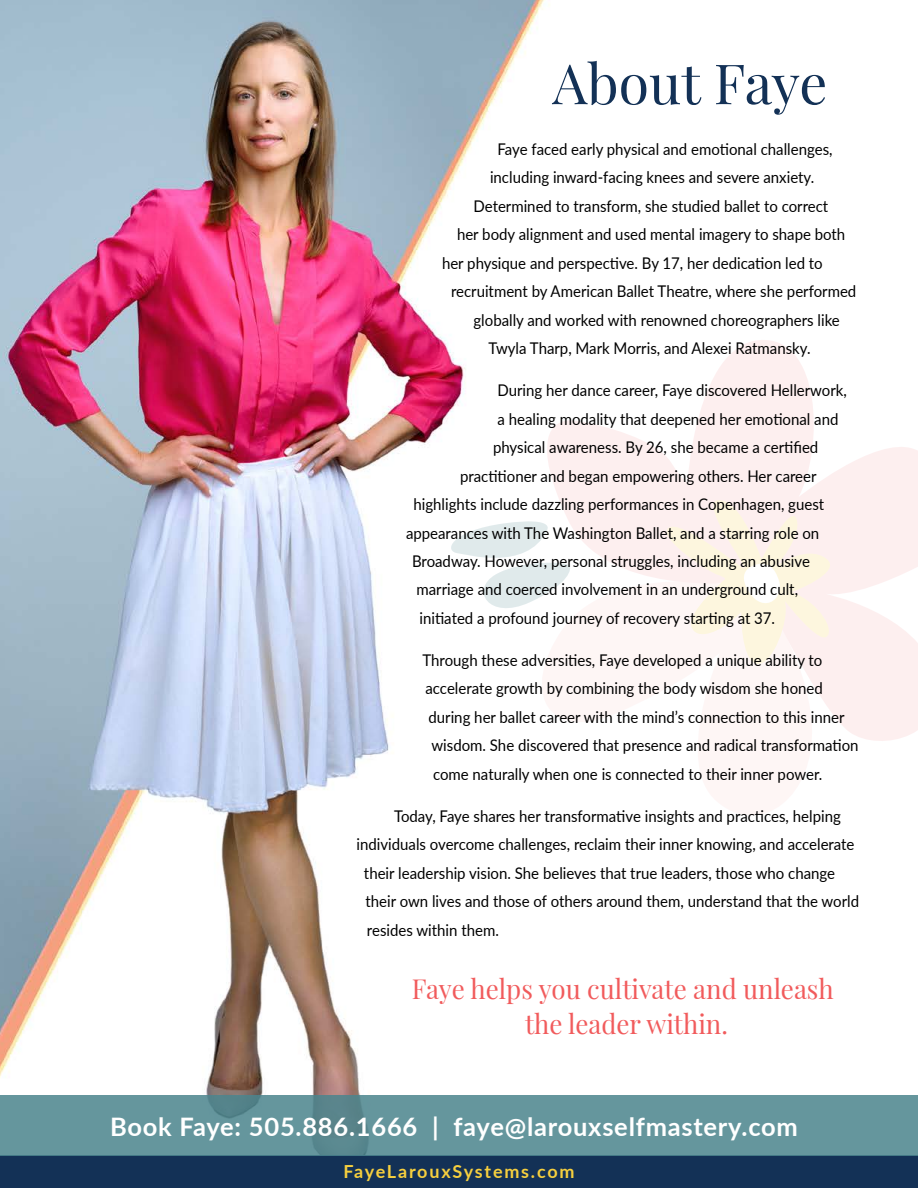
<style>
.page{position:relative;width:918px;height:1188px;background:#fff}
.page>*{position:absolute;margin:0;border:0;box-sizing:border-box;transform-origin:0 0}
.t1{font:55.5px "Playfair Display";color:#133156}
.t2{font:27px/34.5px "Playfair Display";color:#f15b5c;text-align:center;scale:.96 1}
.t3{font:700 25.5px "Lato";letter-spacing:.03em;color:#fff}
.t4{font:700 18px "Lato";letter-spacing:.1em;color:#f6cf3e}
.t5{font:16.2px "Lato";color:#000;scale:.93 1}
</style>
<div class="page">
<img style="left:0;top:0;width:550px;height:1095px">
<svg style="left:520px;top:621px;width:30px;height:219px"></svg>
<svg style="left:531px;top:334px;width:387px;height:420px;fill:#fef6f5"></svg>
<svg style="left:656px;top:495px;width:189px;height:173px"></svg>
<svg style="left:442px;top:516px;width:130px;height:105px"></svg>
<div style="left:0;top:1156px;width:918px;height:32px;background:#133156"></div>
<svg style="left:0;top:1095px;width:918px;height:61px;background:#63949b"></svg>
<h1 class="t1" style="left:552px;top:40px;width:277px">About Faye</h1>
<p class="t5" style="left:498px;top:137px;width:362px">Faye faced early physical and emotional challenges,</p>
<p class="t5" style="left:490px;top:166px;width:350px">including inward-facing knees and severe anxiety.</p>
<p class="t5" style="left:474px;top:194px;width:383px">Determined to transform, she studied ballet to correct</p>
<p class="t5" style="left:457px;top:223px;width:419px">her body alignment and used mental imagery to shape both</p>
<p class="t5" style="left:442px;top:251px;width:411px">her physique and perspective. By 17, her dedication led to</p>
<p class="t5" style="left:451px;top:280px;width:437px">recruitment by American Ballet Theatre, where she performed</p>
<p class="t5" style="left:474px;top:308px;width:395px">globally and worked with renowned choreographers like</p>
<p class="t5" style="left:489px;top:337px;width:348px">Twyla Tharp, Mark Morris, and Alexei Ratmansky.</p>
<p class="t5" style="left:498px;top:379px;width:377px">During her dance career, Faye discovered Hellerwork,</p>
<p class="t5" style="left:498px;top:407px;width:368px">a healing modality that deepened her emotional and</p>
<p class="t5" style="left:493px;top:436px;width:351px">physical awareness. By 26, she became a certified</p>
<p class="t5" style="left:460px;top:464px;width:385px">practitioner and began empowering others. Her career</p>
<p class="t5" style="left:414px;top:493px;width:443px">highlights include dazzling performances in Copenhagen, guest</p>
<p class="t5" style="left:406px;top:521px;width:446px">appearances with The Washington Ballet, and a starring role on</p>
<p class="t5" style="left:412px;top:550px;width:429px">Broadway. However, personal struggles, including an abusive</p>
<p class="t5" style="left:417px;top:578px;width:412px">marriage and coerced involvement in an underground cult,</p>
<p class="t5" style="left:420px;top:606px;width:384px">initiated a profound journey of recovery starting at 37.</p>
<p class="t5" style="left:423px;top:649px;width:432px">Through these adversities, Faye developed a unique ability to</p>
<p class="t5" style="left:426px;top:677px;width:429px">accelerate growth by combining the body wisdom she honed</p>
<p class="t5" style="left:429px;top:705px;width:449px">during her ballet career with the mind’s connection to this inner</p>
<p class="t5" style="left:432px;top:734px;width:461px">wisdom. She discovered that presence and radical transformation</p>
<p class="t5" style="left:433px;top:762px;width:420px">come naturally when one is connected to their inner power.</p>
<p class="t5" style="left:394px;top:804px;width:482px">Today, Faye shares her transformative insights and practices, helping</p>
<p class="t5" style="left:356px;top:833px;width:537px">individuals overcome challenges, reclaim their inner knowing, and accelerate</p>
<p class="t5" style="left:364px;top:861px;width:508px">their leadership vision. She believes that true leaders, those who change</p>
<p class="t5" style="left:365px;top:890px;width:532px">their own lives and those of others around them, understand that the world</p>
<p class="t5" style="left:367px;top:918px;width:143px">resides within them.</p>
<h2 class="t2" style="left:412px;top:969px;width:441px">Faye helps you cultivate and unleash the leader within.</h2>
<h3 class="t3" style="left:110px;top:1108px;width:689px">Book Faye: 505.886.1666 | faye@larouxselfmastery.com</h3>
<p class="t4" style="left:343px;top:1158px;width:233px">FayeLarouxSystems.com</p>
</div>
